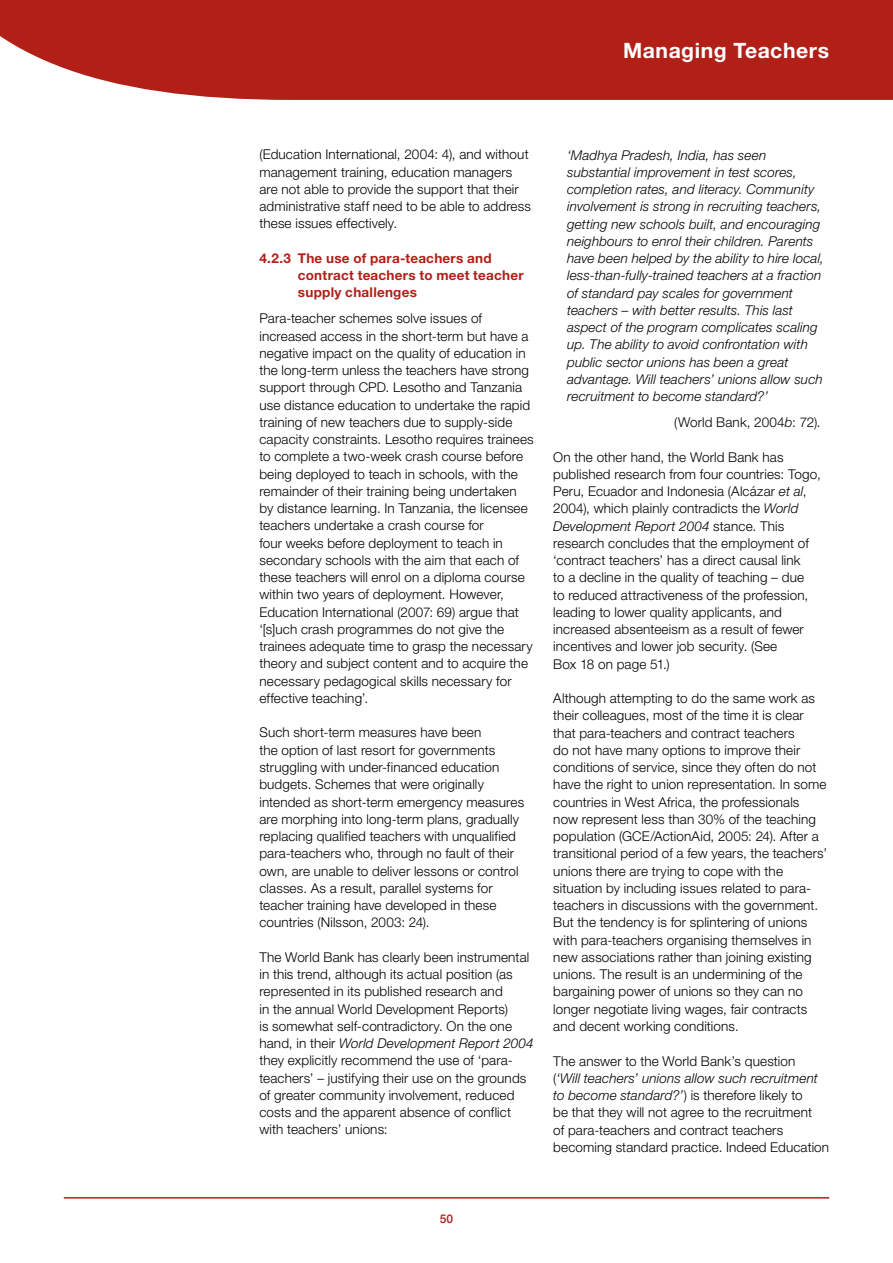
<style>
.page{position:relative;width:893px;height:1263px;background:#fff}
.page>*{position:absolute;margin:0;border:0;box-sizing:border-box;transform-origin:0 0}
.t1{font:700 21.15px "Helvetica Neue LT";letter-spacing:.025em;color:#fff}
.t2{font:300 13.5px/17.2px "Helvetica Neue LT";letter-spacing:.01em;color:#000}
.t3{font:italic 300 13.5px/17.2px "Helvetica Neue LT";letter-spacing:.01em;color:#000}
.t4{font:700 13.5px/17.2px "Helvetica Neue LT";letter-spacing:.02em;color:#b11f17}
.t5{font:500 12px "Helvetica Neue LT";color:#b11f17}
.s1{font-style:italic}
</style>
<div class="page">
<div style="left:0;top:0;width:892px;height:100px;background:#b11f17"></div>
<hr style="left:64px;top:1197px;width:765px;height:1px;background:#b11f17">
<svg style="left:892px;top:0;width:1px;height:100px"></svg>
<h1 class="t1" style="left:623px;top:38px;width:208px">Managing Teachers</h1>
<p class="t2" style="left:259px;top:146px;width:273px">(Education International, 2004: 4), and without management training, education managers are not able to provide the support that their administrative staff need to be able to address these issues effectively.</p>
<p class="t4" style="left:298px;top:249px;width:227px;text-indent:-38px">4.2.3 The use of para-teachers and contract teachers to meet teacher supply challenges</p>
<p class="t2" style="left:259px;top:310px;width:276px">Para-teacher schemes solve issues of increased access in the short-term but have a negative impact on the quality of education in the long-term unless the teachers have strong support through CPD. Lesotho and Tanzania use distance education to undertake the rapid training of new teachers due to supply-side capacity constraints. Lesotho requires trainees to complete a two-week crash course before being deployed to teach in schools, with the remainder of their training being undertaken by distance learning. In Tanzania, the licensee teachers undertake a crash course for<br>four weeks before deployment to teach in secondary schools with the aim that each of these teachers will enrol on a diploma course within two years of deployment. However, Education International (2007: 69) argue that ‘[s]uch crash programmes do not give the trainees adequate time to grasp the necessary theory and subject content and to acquire the necessary pedagogical skills necessary for effective teaching’.</p>
<p class="t2" style="left:259px;top:724px;width:266px">Such short-term measures have been<br>the option of last resort for governments struggling with under-financed education budgets. Schemes that were originally intended as short-term emergency measures are morphing into long-term plans, gradually replacing qualified teachers with unqualified para-teachers who, through no fault of their own, are unable to deliver lessons or control classes. As a result, parallel systems for teacher training have developed in these countries (Nilsson, 2003: 24).</p>
<p class="t2" style="left:259px;top:948px;width:276px">The World Bank has clearly been instrumental in this trend, although its actual position (as represented in its published research and<br>in the annual World Development Reports)<br>is somewhat self-contradictory. On the one hand, in their <span class="s1">World Development Report 2004 </span>they explicitly recommend the use of ‘para&shy;teachers’ – justifying their use on the grounds of greater community involvement, reduced costs and the apparent absence of conflict with teachers’ unions:</p>
<p class="t3" style="left:567px;top:146px;width:258px">‘Madhya Pradesh, India, has seen substantial improvement in test scores, completion rates, and literacy. Community involvement is strong in recruiting teachers, getting new schools built, and encouraging neighbours to enrol their children. Parents have been helped by the ability to hire local, less-than-fully-trained teachers at a fraction of standard pay scales for government teachers – with better results. This last aspect of the program complicates scaling up. The ability to avoid confrontation with public sector unions has been a great advantage. Will teachers’ unions allow such recruitment to become standard?’</p>
<p class="t2" style="left:674px;top:413px;width:148px">(World Bank, 2004<span class="s1">b</span>: 72).</p>
<p class="t2" style="left:553px;top:448px;width:269px">On the other hand, the World Bank has published research from four countries: Togo, Peru, Ecuador and Indonesia (Alcázar <span class="s1">et al</span>, 2004), which plainly contradicts the <span class="s1">World Development Report 2004</span> stance. This research concludes that the employment of ‘contract teachers’ has a direct causal link<br>to a decline in the quality of teaching – due<br>to reduced attractiveness of the profession, leading to lower quality applicants, and increased absenteeism as a result of fewer incentives and lower job security. (See<br>Box 18 on page 51.)</p>
<p class="t2" style="left:553px;top:689px;width:275px">Although attempting to do the same work as their colleagues, most of the time it is clear that para-teachers and contract teachers<br>do not have many options to improve their conditions of service, since they often do not have the right to union representation. In some countries in West Africa, the professionals now represent less than 30% of the teaching population (GCE/ActionAid, 2005: 24). After a transitional period of a few years, the teachers’ unions there are trying to cope with the situation by including issues related to para&shy;teachers in discussions with the government.<br>But the tendency is for splintering of unions with para-teachers organising themselves in new associations rather than joining existing unions. The result is an undermining of the bargaining power of unions so they can no longer negotiate living wages, fair contracts and decent working conditions.</p>
<p class="t2" style="left:553px;top:1052px;width:277px">The answer to the World Bank’s question<br>(<span class="s1">‘Will teachers’ unions allow such recruitment to become standard?’</span>) is therefore likely to<br>be that they will not agree to the recruitment<br>of para-teachers and contract teachers becoming standard practice. Indeed Education</p>
<p class="t5" style="left:440px;top:1212px;width:15px">50</p>
</div>
